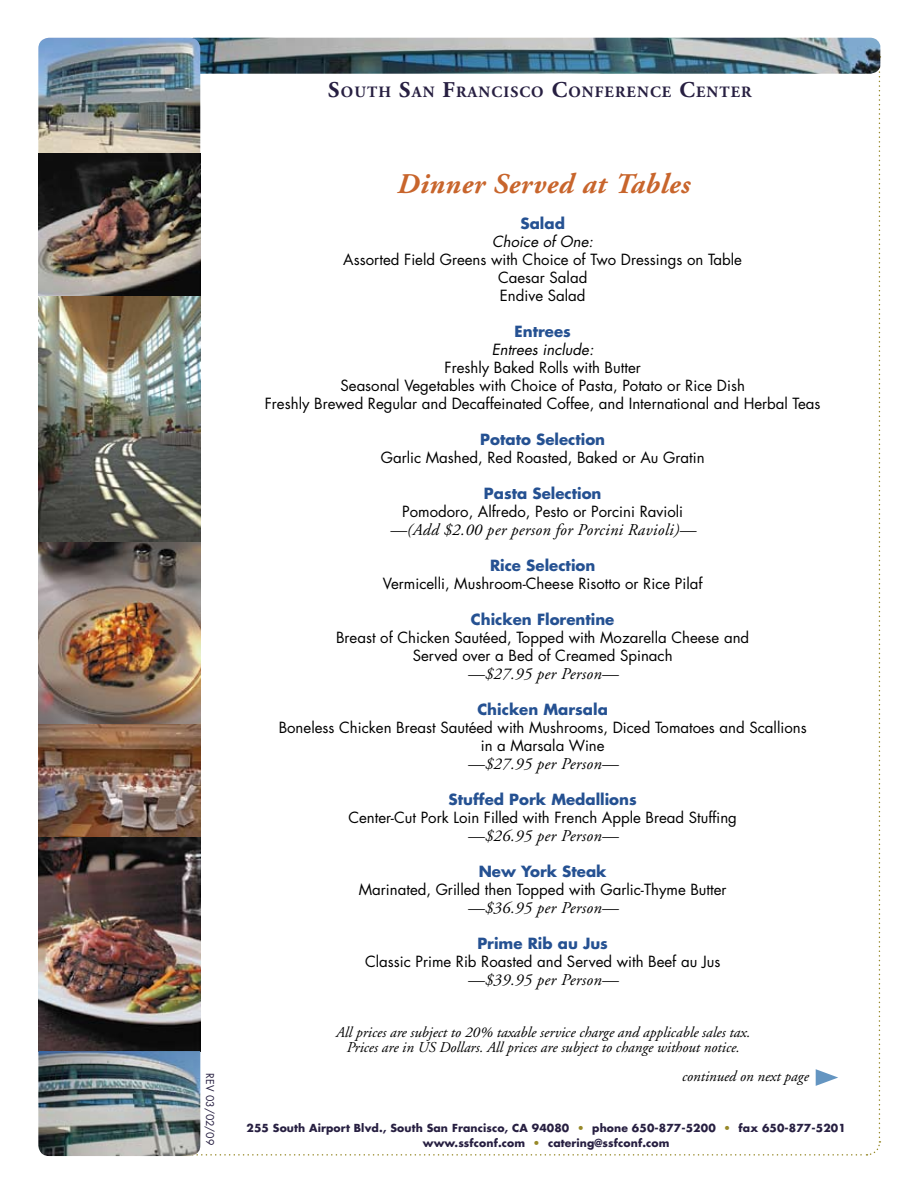
<style>
.page{position:relative;width:918px;height:1188px;background:#fff}
.page>*{position:absolute;margin:0;border:0;box-sizing:border-box;transform-origin:0 0}
.t1{font:italic 700 28.5px "Adobe Garamond";letter-spacing:.02em;color:#c8652c}
.t2{font:italic 16.5px "Adobe Garamond";letter-spacing:.02em;color:#000}
.t3{font:700 15.75px "Adobe Garamond";letter-spacing:.07em;color:#271f41}
.t4{font:15px/18px "Futura";color:#000;text-align:center}
.t5{font:italic 15px/15.8px "Adobe Garamond";color:#000;text-align:center}
.t6{font:700 15px "Futura";color:#255192}
.t7{font:italic 15px "Futura";color:#000}
.t8{font:700 10.8px/15px "Futura";letter-spacing:.01em;color:#271f41;text-align:center}
.t9{font:10.5px "Futura";color:#271f41}
.s1{font-size:22.5px}
.s2{color:#978929}
</style>
<div class="page">
<img style="left:200px;top:38px;width:679px;height:4px">
<img style="left:38px;top:38px;width:162px;height:127px">
<img style="left:39px;top:42px;width:842px;height:1114px">
<p class="t3" style="left:328px;top:83px;width:425px"><span class="s1">S</span>OUTH <span class="s1">S</span>AN <span class="s1">F</span>RANCISCO <span class="s1">C</span>ONFERENCE <span class="s1">C</span>ENTER</p>
<h1 class="t1" style="left:396px;top:168px;width:294px">Dinner Served at Tables</h1>
<p class="t6" style="left:520px;top:213px;width:46px">Salad</p>
<p class="t7" style="left:492px;top:231px;width:102px">Choice of One:</p>
<p class="t4" style="left:343px;top:250px;width:400px">Assorted Field Greens with Choice of Two Dressings on Table<br>Caesar Salad<br>Endive Salad</p>
<p class="t6" style="left:515px;top:321px;width:58px">Entrees</p>
<p class="t7" style="left:492px;top:339px;width:103px">Entrees include:</p>
<p class="t4" style="left:265px;top:358px;width:557px">Freshly Baked Rolls with Butter<br>Seasonal Vegetables with Choice of Pasta, Potato or Rice Dish<br>Freshly Brewed Regular and Decaffeinated Coffee, and International and Herbal Teas</p>
<p class="t6" style="left:480px;top:429px;width:127px">Potato Selection</p>
<p class="t4" style="left:381px;top:448px;width:325px">Garlic Mashed, Red Roasted, Baked or Au Gratin</p>
<p class="t6" style="left:484px;top:483px;width:119px">Pasta Selection</p>
<p class="t4" style="left:402px;top:502px;width:282px">Pomodoro, Alfredo, Pesto or Porcini Ravioli</p>
<p class="t2" style="left:390px;top:521px;width:307px">—(Add $2.00 per person for Porcini Ravioli)—</p>
<p class="t6" style="left:490px;top:555px;width:107px">Rice Selection</p>
<p class="t4" style="left:383px;top:574px;width:321px">Vermicelli, Mushroom-Cheese Risotto or Rice Pilaf</p>
<p class="t6" style="left:471px;top:609px;width:145px">Chicken Florentine</p>
<p class="t4" style="left:336px;top:628px;width:415px">Breast of Chicken Sautéed, Topped with Mozarella Cheese and<br>Served over a Bed of Creamed Spinach</p>
<p class="t2" style="left:468px;top:665px;width:152px">—$27.95 per Person—</p>
<p class="t6" style="left:477px;top:699px;width:132px">Chicken Marsala</p>
<p class="t4" style="left:279px;top:718px;width:530px">Boneless Chicken Breast Sautéed with Mushrooms, Diced Tomatoes and Scallions in a Marsala Wine</p>
<p class="t2" style="left:468px;top:755px;width:152px">—$27.95 per Person—</p>
<p class="t6" style="left:449px;top:789px;width:190px">Stuffed Pork Medallions</p>
<p class="t4" style="left:348px;top:808px;width:390px">Center-Cut Pork Loin Filled with French Apple Bread Stuffing</p>
<p class="t2" style="left:468px;top:827px;width:152px">—$26.95 per Person—</p>
<p class="t6" style="left:479px;top:861px;width:129px">New York Steak</p>
<p class="t4" style="left:359px;top:880px;width:369px">Marinated, Grilled then Topped with Garlic-Thyme Butter</p>
<p class="t2" style="left:468px;top:899px;width:152px">—$36.95 per Person—</p>
<p class="t6" style="left:477px;top:933px;width:132px">Prime Rib au Jus</p>
<p class="t4" style="left:365px;top:952px;width:357px">Classic Prime Rib Roasted and Served with Beef au Jus</p>
<p class="t2" style="left:468px;top:971px;width:152px">—$39.95 per Person—</p>
<p class="t5" style="left:336px;top:1025px;width:416px">All prices are subject to 20% taxable service charge and applicable sales tax.<br>Prices are in US Dollars. All prices are subject to change without notice.</p>
<p class="t9" style="left:217px;top:1073px;width:73px;rotate:90deg">REV 03/02/09</p>
<p class="t5" style="left:681px;top:1069px;width:128px">continued on next page</p>
<p class="t8" style="left:247px;top:1120px;width:601px">255 South Airport Blvd., South San Francisco, CA 94080 <span class="s2">•</span> phone 650-877-5200 <span class="s2">•</span> fax 650-877-5201 www.ssfconf.com <span class="s2">•</span> catering@ssfconf.com</p>
</div>
